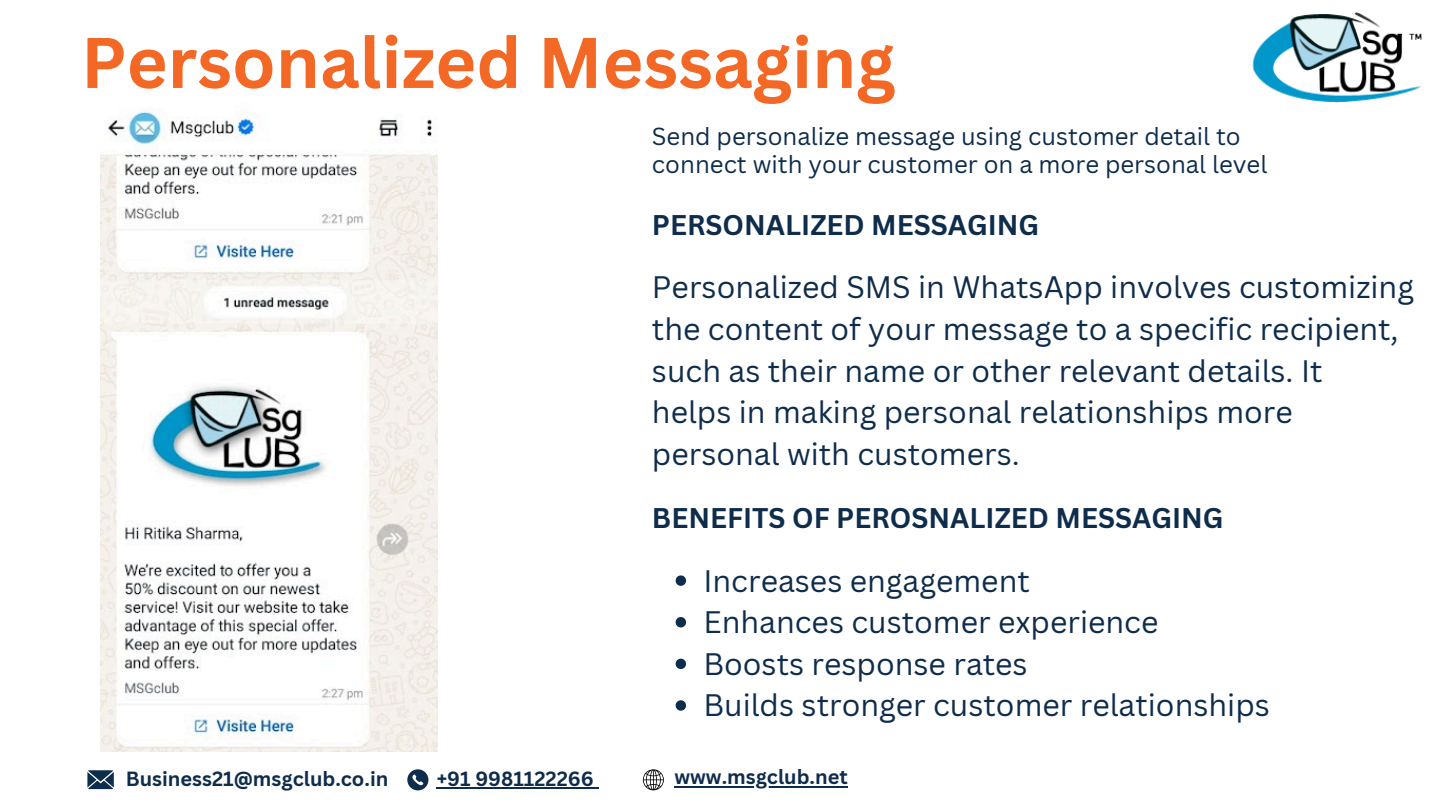
<style>
.page{position:relative;width:1440px;height:810px;background:#fff}
.page>*{position:absolute;margin:0;border:0;box-sizing:border-box;transform-origin:0 0}
.t1{font:700 70px "Canva Sans";color:#f36825}
.t2{font:30.3px/41.6px "Canva Sans";color:#0e2c4b}
.t3{font:700 27.7px "Canva Sans";color:#0e2c4b}
.t4{font:24px/28.5px "Canva Sans";color:#0e2c4b}
.t5{font:700 20px "Canva Sans";color:#0e2c4b}
</style>
<div class="page">
<img style="left:1252px;top:12px;width:170px;height:91px">
<img style="left:101px;top:110px;width:336px;height:642px">
<svg style="left:676px;top:575px;width:10px;height:11px"></svg>
<svg style="left:676px;top:617px;width:10px;height:10px"></svg>
<svg style="left:676px;top:659px;width:10px;height:10px"></svg>
<svg style="left:676px;top:700px;width:10px;height:11px"></svg>
<svg style="left:87px;top:770px;width:27px;height:19px"></svg>
<svg style="left:407px;top:769px;width:21px;height:21px"></svg>
<svg style="left:643px;top:769px;width:21px;height:21px"></svg>
<hr style="left:437px;top:788px;width:157px;height:1px;background:#0e2c4b">
<hr style="left:674px;top:786px;width:53px;height:1px;background:#0e2c4b">
<hr style="left:727px;top:786px;width:121px;height:1px;background:#0e2c4b">
<p class="t1" style="left:81px;top:13px;width:816px">Personalized Messaging</p>
<p class="t4" style="left:652px;top:121px;width:617px">Send personalize message using customer detail to connect with your customer on a more personal level</p>
<p class="t3" style="left:652px;top:205px;width:389px">PERSONALIZED MESSAGING</p>
<h1 class="t2" style="left:652px;top:266px;width:764px">Personalized SMS in WhatsApp involves customizing the content of your message to a specific recipient, such as their name or other relevant details. It</h1>
<p class="t2" style="left:652px;top:391px;width:642px">helps in making personal relationships more personal with customers.</p>
<h3 class="t3" style="left:652px;top:499px;width:573px">BENEFITS OF PEROSNALIZED MESSAGING</h3>
<p class="t2" style="left:703px;top:559px;width:328px">Increases engagement</p>
<h2 class="t2" style="left:703px;top:601px;width:457px">Enhances customer experience</h2>
<p class="t2" style="left:703px;top:642px;width:326px">Boosts response rates</p>
<p class="t2" style="left:703px;top:684px;width:568px">Builds stronger customer relationships</p>
<p class="t5" style="left:126px;top:765px;width:264px">Business21@msgclub.co.in</p>
<p class="t5" style="left:437px;top:765px;width:159px">+91 9981122266</p>
<p class="t5" style="left:674px;top:763px;width:175px">www.msgclub.net</p>
</div>
